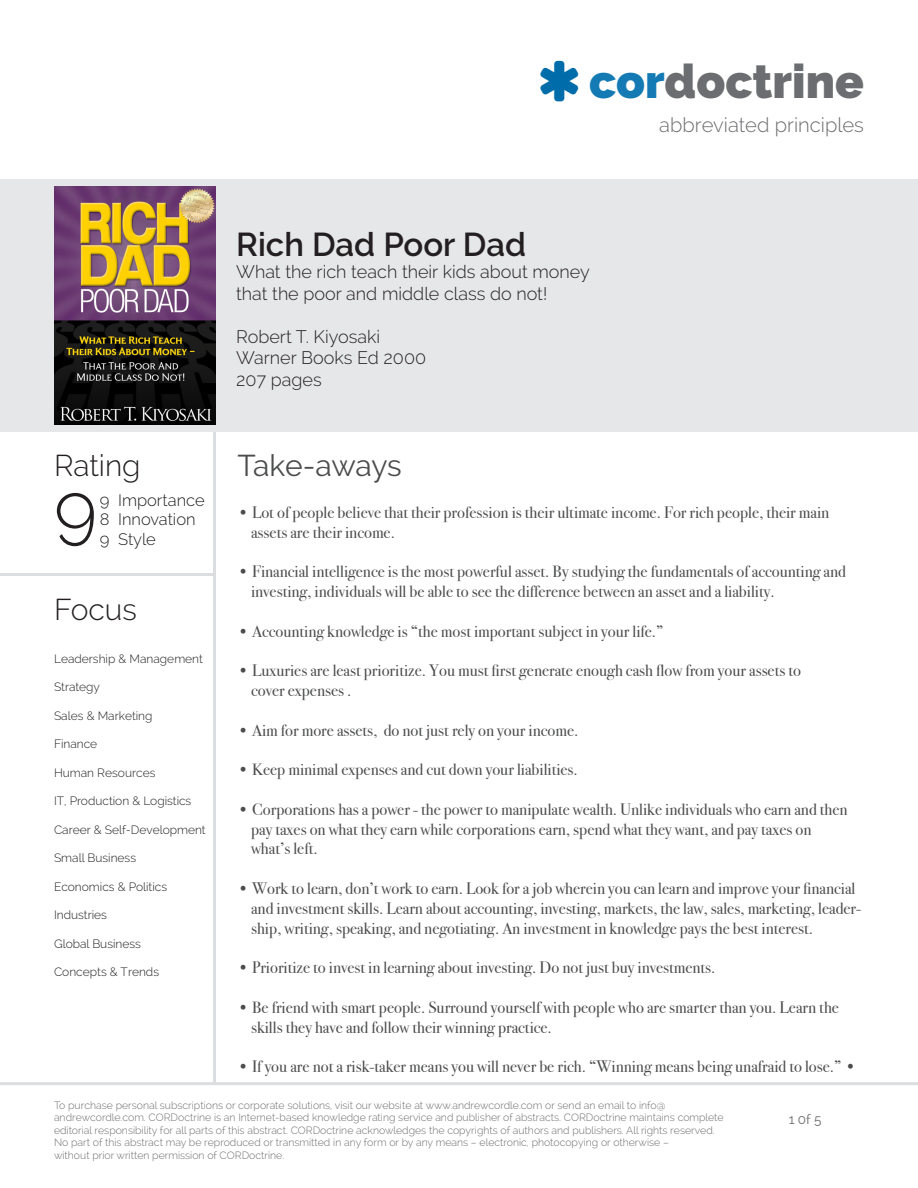
<style>
.page{position:relative;width:918px;height:1188px;background:#fff}
.page>*{position:absolute;margin:0;border:0;box-sizing:border-box;transform-origin:0 0}
.t1{font:300 73.5px "Raleway";color:#231f20}
.t2{font:800 47.25px "Raleway";color:#6c6d70}
.t3{font:600 33px "Raleway";color:#231f20}
.t4{font:300 30px "Raleway";color:#231f20}
.t5{font:30px "Raleway";letter-spacing:-.015em;color:#4b4c4d}
.t6{font:300 20.25px "Raleway";color:#6c6d70}
.t7{font:300 18px "Raleway";color:#231f20}
.t8{font:16.5px/19.8px "Bodoni Svty Two ITCTT";color:#4b4c4d}
.t9{font:300 16.5px "Raleway";color:#231f20}
.t10{font:13.5px "Raleway";color:#6c6d70}
.t11{font:300 12px "Raleway";color:#231f20}
.t12{font:300 10.5px/12.6px "Raleway";color:#6c6d70}
.s1{color:#137ab4}
</style>
<div class="page">
<div style="left:0;top:179px;width:918px;height:253px;background:#e6e7e9"></div>
<img style="left:54px;top:187px;width:162px;height:237px">
<hr style="left:213px;top:432px;width:3px;height:652px;background:#dcdddf">
<hr style="left:0;top:573px;width:213px;height:3px;background:#dcdddf">
<hr style="left:0;top:1082px;width:918px;height:3px;background:#dcdddf">
<p class="t2" style="left:589px;top:54px;width:276px"><span class="s1">cor</span>doctrine</p>
<p class="t6" style="left:659px;top:113px;width:206px">abbreviated principles</p>
<p class="t3" style="left:236px;top:226px;width:292px">Rich Dad Poor Dad</p>
<p class="t7" style="left:236px;top:261px;width:355px">What the rich teach their kids about money</p>
<p class="t7" style="left:236px;top:283px;width:312px">that the poor and middle class do not!</p>
<p class="t7" style="left:236px;top:326px;width:145px">Robert T. Kiyosaki</p>
<p class="t7" style="left:236px;top:348px;width:192px">Warner Books Ed 2000</p>
<p class="t7" style="left:236px;top:369px;width:87px">207 pages</p>
<p class="t4" style="left:54px;top:448px;width:88px">Rating</p>
<p class="t1" style="left:54px;top:466px;width:45px">9</p>
<p class="t9" style="left:100px;top:490px;width:107px">9 Importance</p>
<p class="t5" style="left:238px;top:448px;width:166px">Take-aways</p>
<p class="t8" style="left:238px;top:501px;width:593px">• Lot of people believe that their profession is their ultimate income. For rich people, their main</p>
<p class="t8" style="left:251px;top:520px;width:145px">assets are their income.</p>
<p class="t8" style="left:238px;top:560px;width:610px">• Financial intelligence is the most powerful asset. By studying the fundamentals of accounting and</p>
<p class="t8" style="left:251px;top:580px;width:525px">investing, individuals will be able to see the difference between an asset and a liability.</p>
<p class="t8" style="left:238px;top:619px;width:428px">• Accounting knowledge is “the most important subject in your life.”</p>
<p class="t8" style="left:238px;top:659px;width:565px">• Luxuries are least prioritize. You must first generate enough cash flow from your assets to</p>
<p class="t8" style="left:251px;top:679px;width:102px">cover expenses .</p>
<p class="t8" style="left:238px;top:718px;width:342px">• Aim for more assets, do not just rely on your income.</p>
<p class="t8" style="left:238px;top:758px;width:342px">• Keep minimal expenses and cut down your liabilities.</p>
<p class="t8" style="left:238px;top:798px;width:612px">• Corporations has a power - the power to manipulate wealth. Unlike individuals who earn and then</p>
<p class="t8" style="left:251px;top:817px;width:562px">pay taxes on what they earn while corporations earn, spend what they want, and pay taxes on</p>
<p class="t8" style="left:251px;top:837px;width:68px">what’s left.</p>
<p class="t8" style="left:238px;top:877px;width:619px">• Work to learn, don’t work to earn. Look for a job wherein you can learn and improve your financial</p>
<p class="t8" style="left:251px;top:897px;width:612px">and investment skills. Learn about accounting, investing, markets, the law, sales, marketing, leader&shy;ship, writing, speaking, and negotiating. An investment in knowledge pays the best interest.</p>
<p class="t8" style="left:238px;top:956px;width:479px">• Prioritize to invest in learning about investing. Do not just buy investments.</p>
<p class="t8" style="left:238px;top:996px;width:603px">• Be friend with smart people. Surround yourself with people who are smarter than you. Learn the</p>
<p class="t8" style="left:251px;top:1015px;width:302px">skills they have and follow their winning practice.</p>
<p class="t8" style="left:238px;top:1055px;width:620px">• If you are not a risk-taker means you will never be rich. “Winning means being unafraid to lose.” •</p>
<p class="t10" style="left:789px;top:1112px;width:34px">1 0f 5</p>
<p class="t9" style="left:100px;top:510px;width:97px">8 Innovation</p>
<p class="t9" style="left:100px;top:530px;width:58px">9 Style</p>
<p class="t4" style="left:54px;top:592px;width:84px">Focus</p>
<p class="t11" style="left:54px;top:652px;width:150px">Leadership &amp; Management</p>
<p class="t11" style="left:54px;top:680px;width:48px">Strategy</p>
<p class="t11" style="left:54px;top:709px;width:100px">Sales &amp; Marketing</p>
<p class="t11" style="left:54px;top:737px;width:45px">Finance</p>
<p class="t11" style="left:54px;top:766px;width:103px">Human Resources</p>
<p class="t11" style="left:54px;top:794px;width:139px">IT, Production &amp; Logistics</p>
<p class="t11" style="left:54px;top:823px;width:153px">Career &amp; Self-Development</p>
<p class="t11" style="left:54px;top:851px;width:84px">Small Business</p>
<p class="t11" style="left:54px;top:880px;width:115px">Economics &amp; Politics</p>
<p class="t11" style="left:54px;top:908px;width:55px">Industries</p>
<p class="t11" style="left:54px;top:937px;width:89px">Global Business</p>
<p class="t11" style="left:54px;top:965px;width:107px">Concepts &amp; Trends</p>
<p class="t12" style="left:54px;top:1098px;width:671px">To purchase personal subscriptions or corporate solutions, visit our website at www.andrewcordle.com or send an email to info@ andrewcordle.com. CORDoctrine is an Internet-based knowledge rating service and publisher of abstracts. CORDoctrine maintains complete editorial responsibility for all parts of this abstract. CORDoctrine acknowledges the copyrights of authors and publishers. All rights reserved.<br>No part of this abstract may be reproduced or transmitted in any form or by any means – electronic, photocopying or otherwise –</p>
<p class="t12" style="left:54px;top:1149px;width:232px">without prior written permission of CORDoctrine.</p>
</div>
